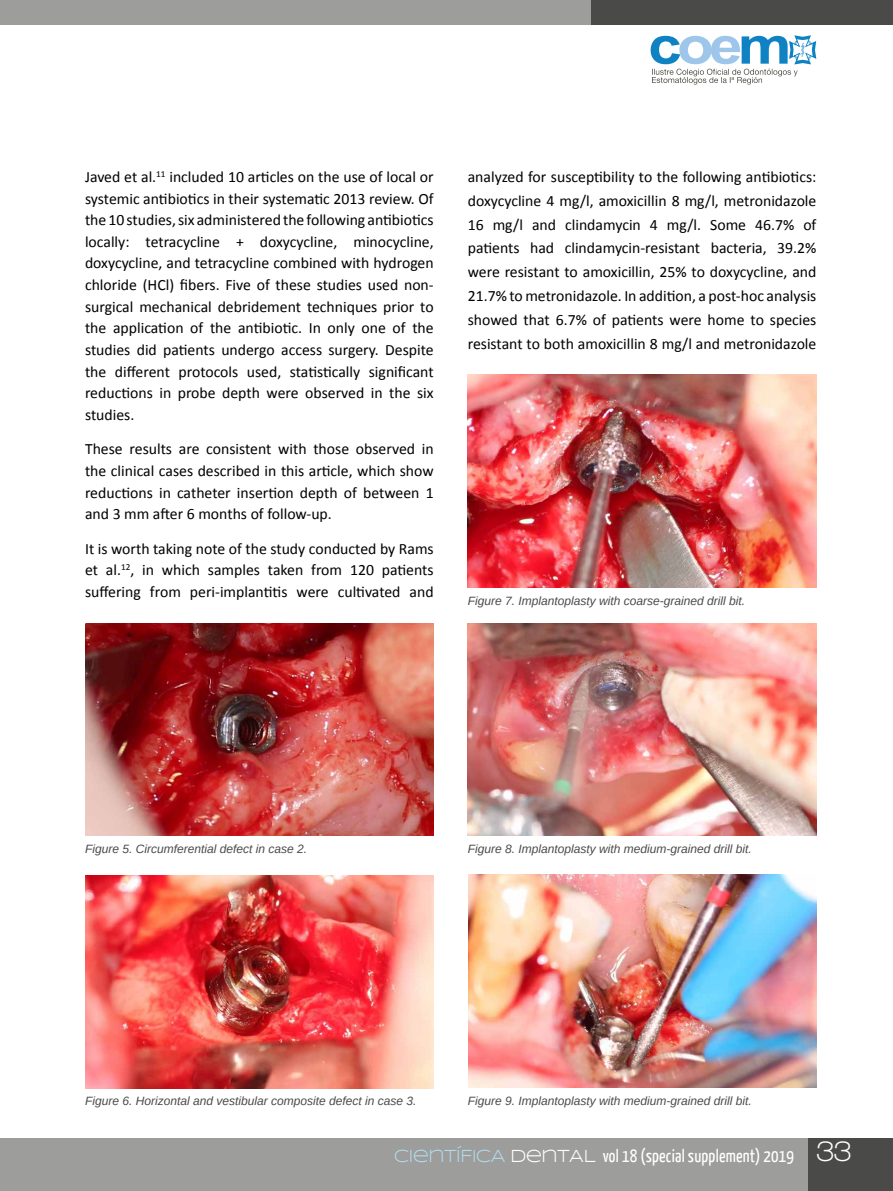
<style>
.page{position:relative;width:893px;height:1191px;background:#fff}
.page>*{position:absolute;margin:0;border:0;box-sizing:border-box;transform-origin:0 0}
.t1{font:18px "Yanone Kaffeesatz";letter-spacing:.01em;color:#fff}
.t2{font:15.75px/21.6px "Calibri";color:#000;text-align:justify}
.t3{font:italic 12px "Arimo";color:#4a4a49}
.s1{font-family:"Syncopate";color:#b3d8ea}
.s2{font-family:"Syncopate"}
.s3{font-family:"Walkway";font-weight:700;font-size:30px}
</style>
<div class="page">
<div style="left:0;top:1138px;width:893px;height:53px;background:#9d9d9c"></div>
<div style="left:808px;top:1138px;width:85px;height:53px;background:#4a4a49"></div>
<div style="left:0;top:0;width:893px;height:25px;background:#9d9d9c"></div>
<div style="left:591px;top:0;width:302px;height:25px;background:#4a4a49"></div>
<svg style="left:651px;top:35px;width:165px;height:50px"></svg>
<img style="left:469px;top:874px;width:347px;height:213px">
<img style="left:468px;top:375px;width:348px;height:212px">
<img style="left:468px;top:623px;width:348px;height:212px">
<img style="left:85px;top:623px;width:349px;height:212px">
<img style="left:85px;top:875px;width:349px;height:213px">
<p class="t2" style="left:85px;top:166px;width:350px">Javed et al.<sup>11</sup> included 10 articles on the use of local or systemic antibiotics in their systematic 2013 review. Of the 10 studies, six administered the following antibiotics locally: tetracycline + doxycycline, minocycline, doxycycline, and tetracycline combined with hydrogen chloride (HCl) fibers. Five of these studies used non&shy;surgical mechanical debridement techniques prior to the application of the antibiotic. In only one of the studies did patients undergo access surgery. Despite the different protocols used, statistically significant reductions in probe depth were observed in the six studies.</p>
<p class="t2" style="left:85px;top:438px;width:350px">These results are consistent with those observed in the clinical cases described in this article, which show reductions in catheter insertion depth of between 1 and 3 mm after 6 months of follow-up.</p>
<p class="t2" style="left:85px;top:537px;width:350px">It is worth taking note of the study conducted by Rams et al.<sup>12</sup>, in which samples taken from 120 patients suffering from peri-implantitis were cultivated and</p>
<p class="t2" style="left:468px;top:165px;width:350px;line-height:23.9px">analyzed for susceptibility to the following antibiotics: doxycycline 4 mg/l, amoxicillin 8 mg/l, metronidazole 16 mg/l and clindamycin 4 mg/l. Some 46.7% of patients had clindamycin-resistant bacteria, 39.2% were resistant to amoxicillin, 25% to doxycycline, and 21.7% to metronidazole. In addition, a post-hoc analysis showed that 6.7% of patients were home to species resistant to both amoxicillin 8 mg/l and metronidazole</p>
<p class="t3" style="left:468px;top:592px;width:279px">Figure 7. Implantoplasty with coarse-grained drill bit.</p>
<p class="t3" style="left:85px;top:840px;width:224px">Figure 5. Circumferential defect in case 2.</p>
<p class="t3" style="left:468px;top:840px;width:286px">Figure 8. Implantoplasty with medium-grained drill bit.</p>
<p class="t3" style="left:85px;top:1093px;width:333px">Figure 6. Horizontal and vestibular composite defect in case 3.</p>
<p class="t3" style="left:468px;top:1092px;width:286px">Figure 9. Implantoplasty with medium-grained drill bit.</p>
<p class="t1" style="left:394px;top:1144px;width:459px"><span class="s1">CIENTÍFICA</span> <span class="s2">DENTAL</span> vol 18 (special supplement) 2019 <span class="s3">33</span></p>
</div>
